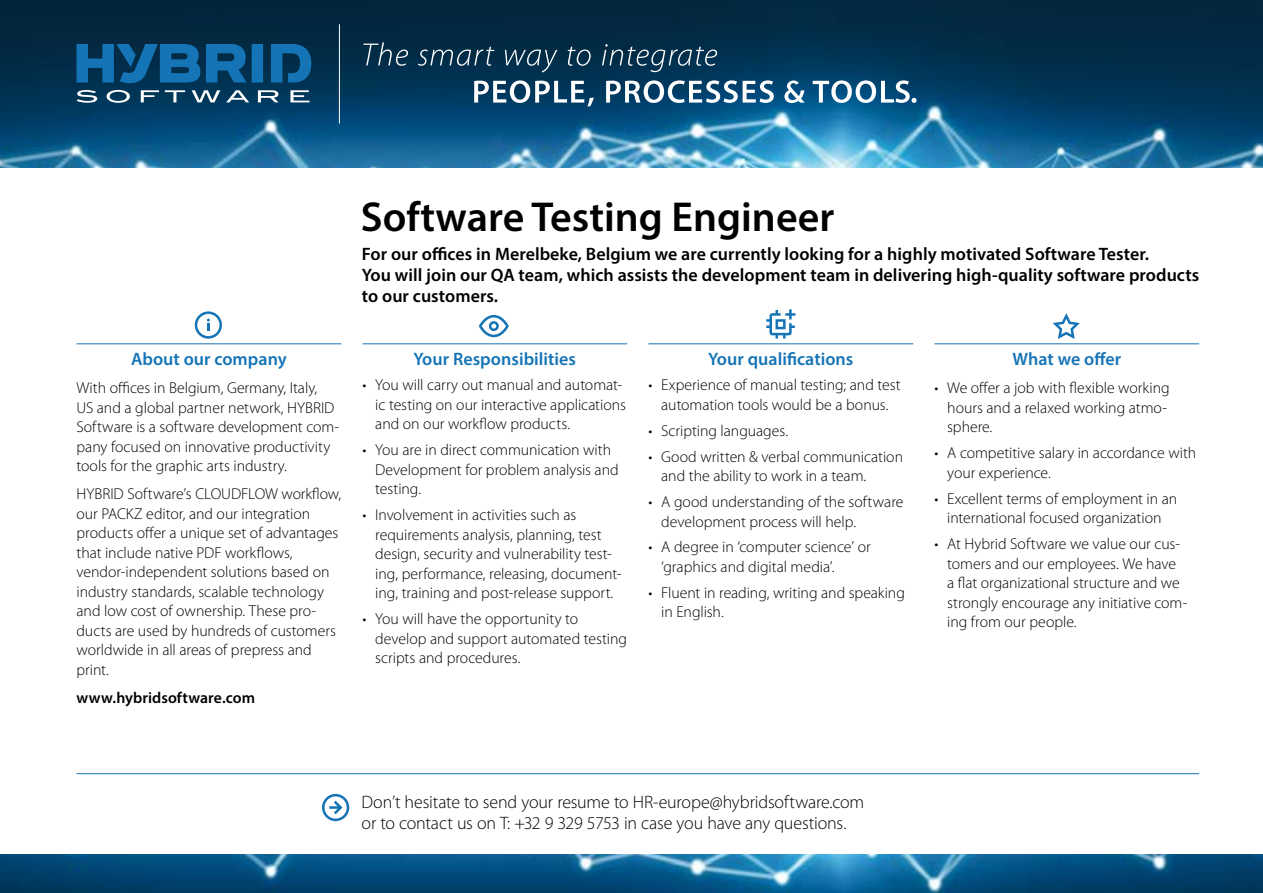
<style>
.page{position:relative;width:1263px;height:893px;background:#fff}
.page>*{position:absolute;margin:0;border:0;box-sizing:border-box;transform-origin:0 0}
.t1{font:600 42px "Myriad Pro";color:#000}
.t2{font:600 18px/21px "Myriad Pro";letter-spacing:.005em;color:#000}
.t3{font:300 18px/21px "Myriad Pro";letter-spacing:-.01em;color:#000}
.t4{font:600 18px "Myriad Pro";letter-spacing:.005em;color:#1474b6}
.t5{font:300 15.75px/19.5px "Myriad Pro";color:#000}
.t6{font:600 15.75px "Myriad Pro";letter-spacing:.005em;color:#000}
</style>
<div class="page">
<img style="left:0;top:0;width:1263px;height:167px">
<img style="left:0;top:855px;width:1263px;height:38px">
<hr style="left:77px;top:343px;width:264px;height:1px;background:#1474b6">
<hr style="left:362px;top:343px;width:265px;height:1px;background:#1474b6">
<hr style="left:648px;top:343px;width:265px;height:1px;background:#1474b6">
<hr style="left:934px;top:343px;width:265px;height:1px;background:#1474b6">
<hr style="left:77px;top:773px;width:1122px;height:1px;background:#1474b6">
<svg style="left:474px;top:80px;width:442px;height:26px"></svg>
<svg style="left:363px;top:42px;width:354px;height:31px;background:#1c435d"></svg>
<hr style="left:339px;top:24px;width:1px;height:100px;background:#fff">
<svg style="left:77px;top:90px;width:232px;height:13px"></svg>
<svg style="left:77px;top:44px;width:234px;height:39px;background:#0c598d"></svg>
<svg style="left:322px;top:794px;width:27px;height:27px"></svg>
<svg style="left:1053px;top:313px;width:27px;height:26px"></svg>
<svg style="left:479px;top:315px;width:30px;height:22px"></svg>
<svg style="left:766px;top:309px;width:29px;height:29px"></svg>
<svg style="left:195px;top:311px;width:27px;height:28px"></svg>
<p class="t4" style="left:131px;top:348px;width:157px">About our company</p>
<p class="t5" style="left:77px;top:378px;width:264px">With offices in Belgium, Germany, Italy,<br>US and a global partner network, HYBRID Software is a software development com&shy;pany focused on innovative productivity tools for the graphic arts industry.</p>
<p class="t5" style="left:77px;top:484px;width:266px">HYBRID Software’s CLOUDFLOW workflow, our PACKZ editor, and our integration products offer a unique set of advantages that include native PDF workflows, vendor-independent solutions based on industry standards, scalable technology and low cost of ownership. These pro&shy;ducts are used by hundreds of customers worldwide in all areas of prepress and print.</p>
<p class="t6" style="left:77px;top:688px;width:180px">www.hybridsoftware.com</p>
<h1 class="t1" style="left:361px;top:190px;width:475px">Software Testing Engineer</h1>
<p class="t2" style="left:362px;top:243px;width:839px">For our offices in Merelbeke, Belgium we are currently looking for a highly motivated Software Tester.<br>You will join our QA team, which assists the development team in delivering high-quality software products to our customers.</p>
<p class="t4" style="left:414px;top:348px;width:164px">Your Responsibilities</p>
<p class="t5" style="left:375px;top:375px;width:252px;text-indent:-13px">• You will carry out manual and automat&shy;ic testing on our interactive applications and on our workflow products.</p>
<p class="t5" style="left:375px;top:440px;width:245px;text-indent:-13px">• You are in direct communication with<br>Development for problem analysis and testing.</p>
<p class="t5" style="left:375px;top:505px;width:248px;text-indent:-13px">• Involvement in activities such as requirements analysis, planning, test design, security and vulnerability test&shy;ing, performance, releasing, document&shy;ing, training and post-release support.</p>
<p class="t5" style="left:375px;top:609px;width:253px;text-indent:-13px">• You will have the opportunity to develop and support automated testing scripts and procedures.</p>
<p class="t4" style="left:708px;top:348px;width:147px">Your qualifications</p>
<p class="t5" style="left:648px;top:375px;width:254px;text-align:center">• Experience of manual testing; and test automation tools would be a bonus.</p>
<p class="t5" style="left:648px;top:421px;width:141px">• Scripting languages.</p>
<p class="t5" style="left:661px;top:446px;width:243px;text-indent:-13px">• Good written &amp; verbal communication and the ability to work in a team.</p>
<p class="t5" style="left:661px;top:492px;width:244px;text-indent:-13px">• A good understanding of the software development process will help.</p>
<p class="t5" style="left:661px;top:537px;width:211px;text-indent:-13px">• A degree in ‘computer science’ or ‘graphics and digital media’.</p>
<p class="t5" style="left:661px;top:583px;width:245px;text-indent:-13px">• Fluent in reading, writing and speaking in English.</p>
<p class="t4" style="left:1012px;top:348px;width:110px">What we offer</p>
<p class="t5" style="left:947px;top:378px;width:224px;text-indent:-13px">• We offer a job with flexible working hours and a relaxed working atmo&shy;sphere.</p>
<p class="t5" style="left:947px;top:443px;width:251px;text-indent:-13px">• A competitive salary in accordance with your experience.</p>
<p class="t5" style="left:934px;top:488px;width:244px;text-align:center">• Excellent terms of employment in an international focused organization</p>
<p class="t5" style="left:947px;top:534px;width:242px;text-indent:-13px">• At Hybrid Software we value our cus&shy;tomers and our employees. We have<br>a flat organizational structure and we strongly encourage any initiative com&shy;ing from our people.</p>
<p class="t3" style="left:362px;top:792px;width:504px">Don’t hesitate to send your resume to HR-europe@hybridsoftware.com or to contact us on T: +32 9 329 5753 in case you have any questions.</p>
</div>
